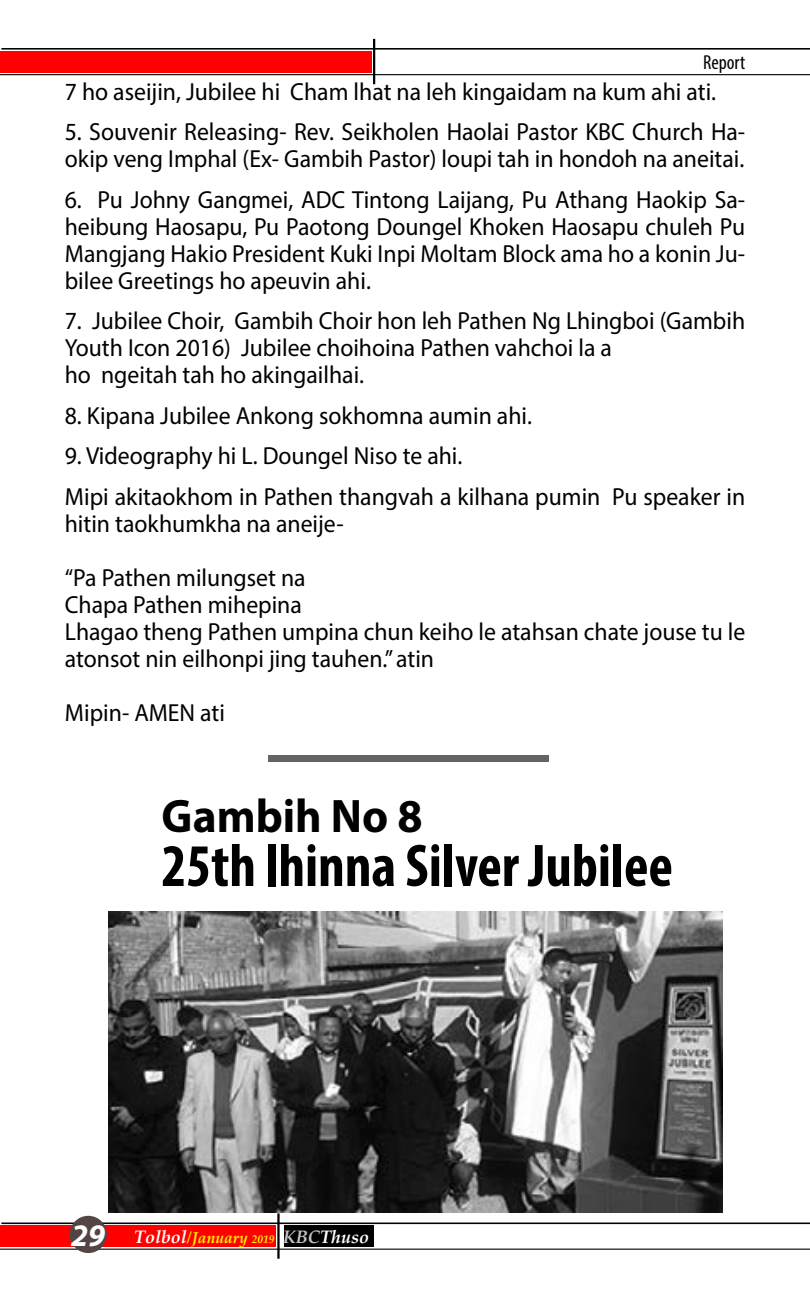
<style>
.page{position:relative;width:810px;height:1296px;background:#fff}
.page>*{position:absolute;margin:0;border:0;box-sizing:border-box;transform-origin:0 0}
.t1{font:700 condensed 60.75px "Myriad Pro";color:#000;scale:.96 1}
.t2{font:700 47.25px "Myriad Pro";color:#000;scale:.96 1}
.t3{font:24.75px/27px "Myriad Pro";color:#000;scale:.96 1}
.t4{font:condensed 20.25px "Myriad Pro";color:#000}
.t5{font:italic 700 18px "Palatino Linotype";color:#fff}
.s1{font-family:"Myriad Pro";font-size:31.5px}
.s2{font-size:15.75px;color:#fff200}
.s3{font-size:11.25px;color:#fff200}
.s4{color:#c2c4c6}
</style>
<div class="page">
<div style="left:0;top:51px;width:372px;height:21px;background:#f00"></div>
<div style="left:0;top:1226px;width:276px;height:21px;background:#f00"></div>
<div style="left:284px;top:1226px;width:89px;height:21px;background:#000"></div>
<hr style="left:1px;top:48px;width:809px;height:2px;background:#000">
<hr style="left:1px;top:1223px;width:809px;height:1px;background:#000">
<hr style="left:0;top:74px;width:810px;height:1px;background:#000">
<hr style="left:0;top:1249px;width:810px;height:1px;background:#000">
<hr style="left:373px;top:39px;width:2px;height:45px;background:#000">
<hr style="left:277px;top:1213px;width:3px;height:46px;background:#000">
<div style="left:70px;top:1216px;width:37px;height:37px;background:#544545;border-radius:50%"></div>
<div style="left:268px;top:756px;width:280px;height:6px;background:#646464"></div>
<img style="left:108px;top:911px;width:614px;height:301px">
<p class="t4" style="left:703px;top:50px;width:44px">Report</p>
<p class="t3" style="left:65px;top:77px;width:680px">7 ho aseijin, Jubilee hi Cham lhat na leh kingaidam na kum ahi ati.</p>
<p class="t3" style="left:65px;top:118px;width:710px">5. Souvenir Releasing- Rev. Seikholen Haolai Pastor KBC Church Ha&shy;okip veng Imphal (Ex- Gambih Pastor) loupi tah in hondoh na aneitai.</p>
<p class="t3" style="left:65px;top:185px;width:710px;text-align:justify">6. Pu Johny Gangmei, ADC Tintong Laijang, Pu Athang Haokip Sa&shy;heibung Haosapu, Pu Paotong Doungel Khoken Haosapu chuleh Pu Mangjang Hakio President Kuki Inpi Moltam Block ama ho a konin Ju&shy;bilee Greetings ho apeuvin ahi.</p>
<p class="t3" style="left:65px;top:307px;width:710px">7. Jubilee Choir, Gambih Choir hon leh Pathen Ng Lhingboi (Gambih<br>Youth Icon 2016) Jubilee choihoina Pathen vahchoi la a</p>
<p class="t3" style="left:65px;top:361px;width:313px">ho ngeitah tah ho akingailhai.</p>
<p class="t3" style="left:65px;top:401px;width:488px">8. Kipana Jubilee Ankong sokhomna aumin ahi.</p>
<p class="t3" style="left:65px;top:442px;width:416px">9. Videography hi L. Doungel Niso te ahi.</p>
<p class="t3" style="left:65px;top:482px;width:710px">Mipi akitaokhom in Pathen thangvah a kilhana pumin Pu speaker in hitin taokhumkha na aneije-</p>
<p class="t3" style="left:65px;top:563px;width:252px">“Pa Pathen milungset na</p>
<p class="t3" style="left:65px;top:590px;width:249px">Chapa Pathen mihepina</p>
<p class="t3" style="left:65px;top:617px;width:710px">Lhagao theng Pathen umpina chun keiho le atahsan chate jouse tu le atonsot nin eilhonpi jing tauhen.” atin</p>
<p class="t3" style="left:65px;top:698px;width:168px">Mipin- AMEN ati</p>
<p class="t2" style="left:161px;top:785px;width:274px">Gambih No 8</p>
<p class="t1" style="left:161px;top:828px;width:534px">25th lhinna Silver Jubilee</p>
<p class="t5" style="left:71px;top:1224px;width:299px"><span class="s1">29</span> Tolbol<span class="s2">/January</span> <span class="s3">2019</span> <span class="s4">KBC</span>Thuso</p>
</div>
